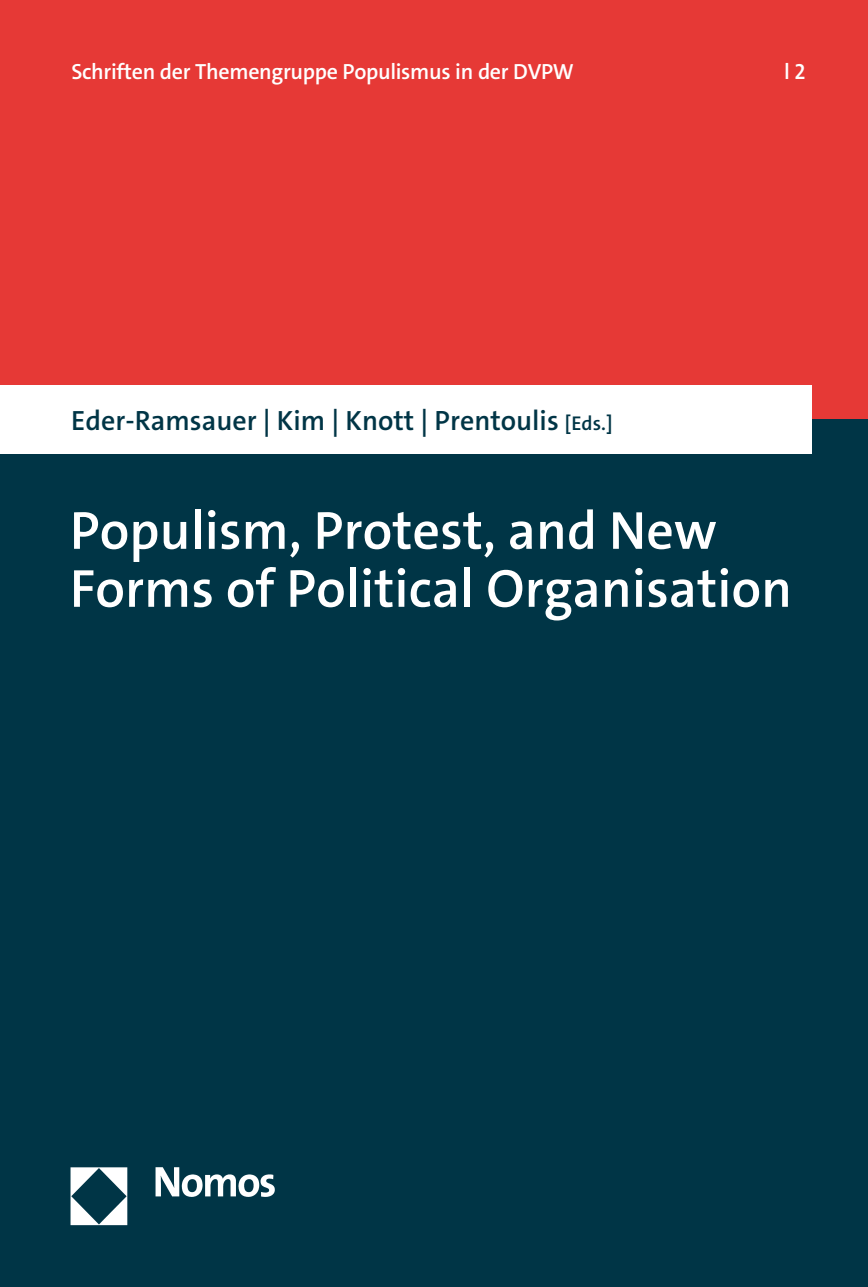
<style>
.page{position:relative;width:868px;height:1287px;background:#fff}
.page>*{position:absolute;margin:0;border:0;box-sizing:border-box;transform-origin:0 0}
.t1{font:600 54px/58px "The Sans C5";color:#fff}
.t2{font:600 28px "The Sans C5";color:#003546}
.t3{font:600 22px "The Sans C5";letter-spacing:-.015em;color:#fff}
.s1{font-size:20px}
</style>
<div class="page">
<div style="left:0;top:0;width:867px;height:440px;background:#e63936"></div>
<div style="left:0;top:420px;width:867px;height:867px;background:#003546"></div>
<img style="left:70px;top:1167px;width:205px;height:59px">
<div style="left:0;top:386px;width:811px;height:68px;background:#fff"></div>
<p class="t3" style="left:71px;top:57px;width:504px">Schriften der Themengruppe Populismus in der DVPW</p>
<p class="t3" style="left:784px;top:57px;width:23px">l2</p>
<p class="t2" style="left:71px;top:403px;width:542px">Eder-Ramsauer | Kim | Knott | Prentoulis <span class="s1">[Eds.]</span></p>
<p class="t1" style="left:70px;top:502px;width:723px">Populism, Protest, and New<br>Forms of Political Organisation</p>
</div>
